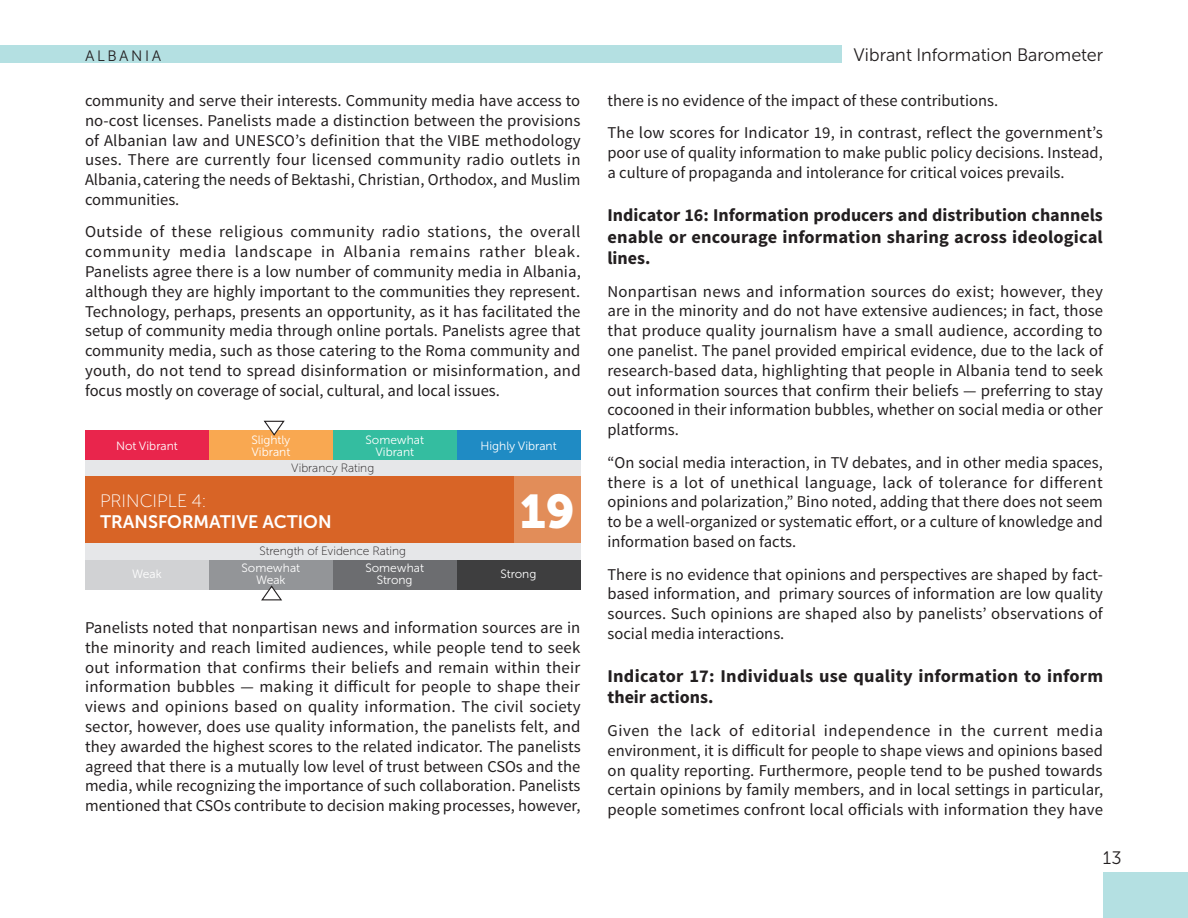
<style>
.page{position:relative;width:1188px;height:918px;background:#fff}
.page>*{position:absolute;margin:0;border:0;box-sizing:border-box;transform-origin:0 0}
.t1{font:47.1px "Museo Sans Cyrl 900";color:#fff}
.Indicator{font:700 18px/21.6px "Source Sans Pro";letter-spacing:.01em;color:#231f20;text-align:justify}
.t2{font:18px "Museo Sans Cyrl 300";color:#231f20}
.t3{font:18px "Museo Sans Cyrl 700";color:#fff}
.t4{font:18px "Museo Sans Cyrl 100";color:#fff}
.t5{font:16.5px/19.8px "Source Sans Pro";color:#231f20;text-align:justify}
.t6{font:15px "Museo Sans Cyrl 300";letter-spacing:.17em;color:#231f20}
.t7{font:12px "Museo Sans Cyrl 300";color:#fff}
.t8{font:12px "Museo Sans Cyrl 100";color:#231f20}
</style>
<div class="page">
<div style="left:1103px;top:872px;width:85px;height:46px;background:#b4e0e2"></div>
<div style="left:0;top:45px;width:842px;height:18px;background:#b4e0e2"></div>
<div style="left:85px;top:543px;width:495px;height:17px;background:#e6e7e9"></div>
<div style="left:85px;top:460px;width:495px;height:17px;background:#e6e7e9"></div>
<div style="left:85px;top:477px;width:495px;height:66px;background:#d86426"></div>
<div style="left:514px;top:477px;width:66px;height:66px;background:#e28d59"></div>
<div style="left:333px;top:431px;width:124px;height:29px;background:#34bda0"></div>
<div style="left:457px;top:431px;width:123px;height:29px;background:#1f8bc4"></div>
<div style="left:209px;top:431px;width:124px;height:29px;background:#f9a851"></div>
<div style="left:85px;top:431px;width:124px;height:29px;background:#e9254c"></div>
<svg style="left:263px;top:420px;width:23px;height:16px"></svg>
<div style="left:333px;top:560px;width:124px;height:29px;background:#6c6d70"></div>
<div style="left:457px;top:560px;width:123px;height:29px;background:#3e3e3f"></div>
<div style="left:209px;top:560px;width:124px;height:29px;background:#939598"></div>
<div style="left:85px;top:560px;width:124px;height:29px;background:#d1d2d4"></div>
<svg style="left:260px;top:585px;width:23px;height:16px"></svg>
<p class="t6" style="left:85px;top:48px;width:78px">ALBANIA</p>
<p class="t5" style="left:85px;top:91px;width:497px">community and serve their interests. Community media have access to no-cost licenses. Panelists made a distinction between the provisions of Albanian law and UNESCO’s definition that the VIBE methodology uses. There are currently four licensed community radio outlets in Albania, catering the needs of Bektashi, Christian, Orthodox, and Muslim communities.</p>
<p class="t5" style="left:85px;top:222px;width:497px">Outside of these religious community radio stations, the overall community media landscape in Albania remains rather bleak.<br>Panelists agree there is a low number of community media in Albania, although they are highly important to the communities they represent.<br>Technology, perhaps, presents an opportunity, as it has facilitated the setup of community media through online portals. Panelists agree that community media, such as those catering to the Roma community and youth, do not tend to spread disinformation or misinformation, and focus mostly on coverage of social, cultural, and local issues.</p>
<p class="t7" style="left:116px;top:439px;width:63px">Not Vibrant</p>
<p class="t7" style="left:251px;top:433px;width:41px">Slightly</p>
<p class="t7" style="left:251px;top:445px;width:40px">Vibrant</p>
<p class="t7" style="left:365px;top:433px;width:60px">Somewhat</p>
<p class="t7" style="left:375px;top:445px;width:40px">Vibrant</p>
<p class="t7" style="left:481px;top:439px;width:78px">Highly Vibrant</p>
<p class="t8" style="left:291px;top:462px;width:84px">Vibrancy Rating</p>
<p class="t4" style="left:100px;top:491px;width:107px">PRINCIPLE 4:</p>
<p class="t3" style="left:100px;top:512px;width:233px">TRANSFORMATIVE ACTION</p>
<p class="t7" style="left:132px;top:567px;width:31px">Weak</p>
<p class="t8" style="left:260px;top:545px;width:148px">Strength of Evidence Rating</p>
<p class="t7" style="left:242px;top:561px;width:60px">Somewhat</p>
<p class="t7" style="left:256px;top:573px;width:31px">Weak</p>
<p class="t7" style="left:365px;top:561px;width:60px">Somewhat</p>
<p class="t7" style="left:377px;top:573px;width:37px">Strong</p>
<p class="t1" style="left:520px;top:485px;width:56px">19</p>
<p class="t7" style="left:501px;top:567px;width:37px">Strong</p>
<p class="t5" style="left:85px;top:618px;width:497px">Panelists noted that nonpartisan news and information sources are in the minority and reach limited audiences, while people tend to seek out information that confirms their beliefs and remain within their information bubbles — making it difficult for people to shape their views and opinions based on quality information. The civil society sector, however, does use quality information, the panelists felt, and they awarded the highest scores to the related indicator. The panelists agreed that there is a mutually low level of trust between CSOs and the media, while recognizing the importance of such collaboration. Panelists mentioned that CSOs contribute to decision making processes, however,</p>
<p class="t2" style="left:854px;top:45px;width:251px">Vibrant Information Barometer</p>
<p class="t5" style="left:608px;top:91px;width:392px">there is no evidence of the impact of these contributions.</p>
<p class="t5" style="left:608px;top:123px;width:497px">The low scores for Indicator 19, in contrast, reflect the government’s poor use of quality information to make public policy decisions. Instead, a culture of propaganda and intolerance for critical voices prevails.</p>
<p class="Indicator" style="left:608px;top:205px;width:497px">Indicator 16: Information producers and distribution channels enable or encourage information sharing across ideological lines.</p>
<p class="t5" style="left:608px;top:282px;width:497px">Nonpartisan news and information sources do exist; however, they are in the minority and do not have extensive audiences; in fact, those that produce quality journalism have a small audience, according to one panelist. The panel provided empirical evidence, due to the lack of research-based data, highlighting that people in Albania tend to seek out information sources that confirm their beliefs — preferring to stay cocooned in their information bubbles, whether on social media or other platforms.</p>
<p class="t5" style="left:608px;top:453px;width:497px">“On social media interaction, in TV debates, and in other media spaces, there is a lot of unethical language, lack of tolerance for different opinions and polarization,” Bino noted, adding that there does not seem to be a well-organized or systematic effort, or a culture of knowledge and information based on facts.</p>
<p class="t5" style="left:608px;top:565px;width:497px">There is no evidence that opinions and perspectives are shaped by fact&shy;based information, and primary sources of information are low quality sources. Such opinions are shaped also by panelists’ observations of social media interactions.</p>
<p class="Indicator" style="left:608px;top:666px;width:497px">Indicator 17: Individuals use quality information to inform their actions.</p>
<p class="t5" style="left:608px;top:721px;width:497px">Given the lack of editorial independence in the current media environment, it is difficult for people to shape views and opinions based on quality reporting. Furthermore, people tend to be pushed towards certain opinions by family members, and in local settings in particular, people sometimes confront local officials with information they have</p>
<p class="t2" style="left:1103px;top:848px;width:20px">13</p>
</div>
